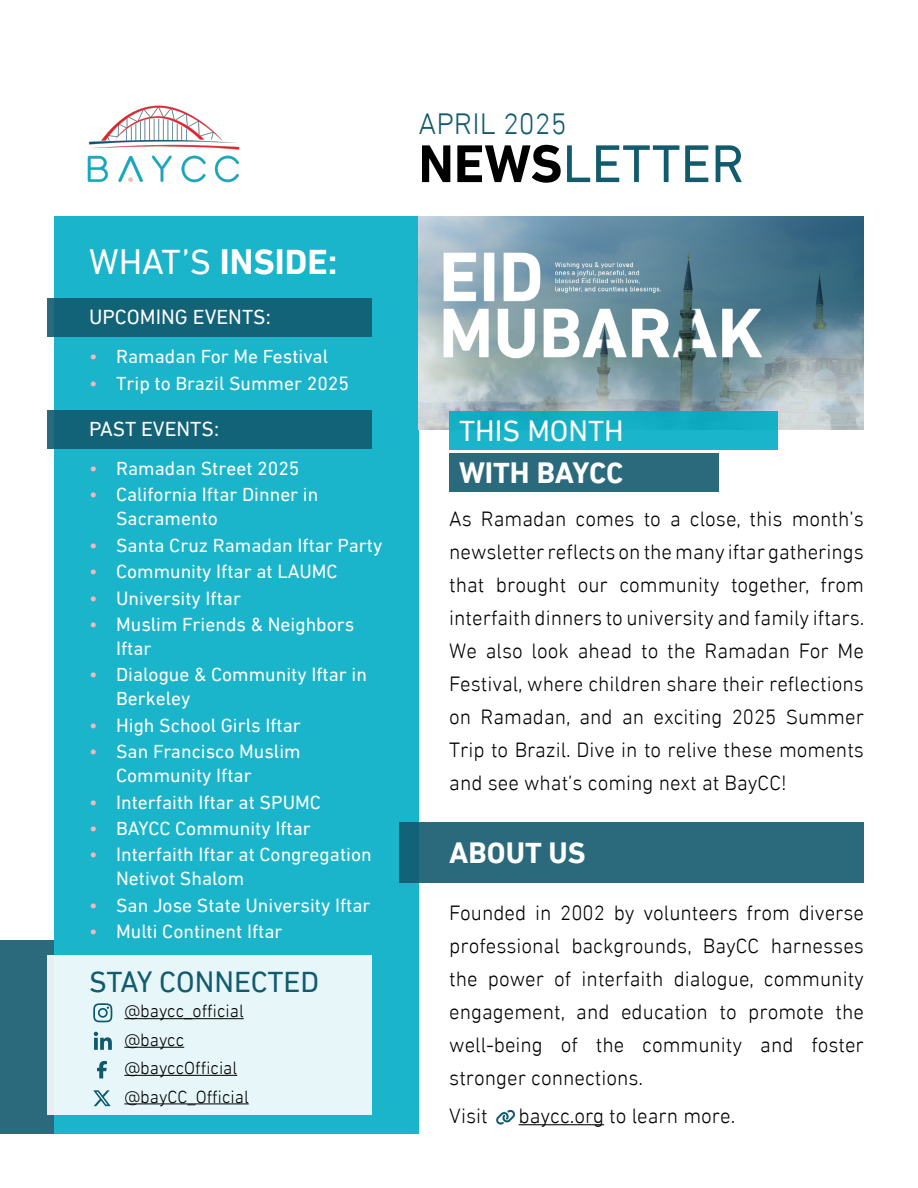
<style>
.page{position:relative;width:918px;height:1188px;background:#fff}
.page>*{position:absolute;margin:0;border:0;box-sizing:border-box;transform-origin:0 0}
.t1{font:54px "DIN Next LT Arabic";color:#125a6e}
.t2{font:700 36px "DIN Next LT Arabic";color:#fff}
.t3{font:700 30px "DIN Next LT Arabic";color:#fff}
.t4{font:30px "DIN Next LT Arabic";color:#125a6e}
.t5{font:30px "ntaqat";color:#125a6e}
.t6{font:30px "DIN Next LT Arabic";color:#fff}
.t7{font:21px/33px "ntaqat";color:#000;text-align:justify}
.t8{font:21px "DIN Next LT Arabic";color:#fff}
.t9{font:19.5px/24px "DIN Next LT Arabic";color:#fff}
.t10{font:18px/28.3px "ntaqat";color:#000}
.s1{font-weight:400}
.s2{color:#f8b6bd}
.s3{font-weight:700;color:#000}
</style>
<div class="page">
<div style="left:54px;top:216px;width:364px;height:918px;background:#1ab5ca"></div>
<img style="left:87px;top:105px;width:153px;height:78px">
<div style="left:400px;top:822px;width:464px;height:61px;background:#2a6a7c"></div>
<img style="left:418px;top:216px;width:446px;height:213px">
<div style="left:449px;top:411px;width:329px;height:39px;background:linear-gradient(to right,#15b1c6,#15b1c6)"></div>
<div style="left:449px;top:453px;width:270px;height:39px;background:#2a6a7c"></div>
<div style="left:48px;top:298px;width:324px;height:39px;background:#126377"></div>
<div style="left:48px;top:410px;width:324px;height:39px;background:#126377"></div>
<div style="left:0;top:940px;width:54px;height:194px;background:#2a6a7c"></div>
<div style="left:48px;top:955px;width:324px;height:160px;background:#e7f7f9"></div>
<svg style="left:496px;top:1110px;width:19px;height:15px"></svg>
<svg style="left:93px;top:1003px;width:19px;height:19px"></svg>
<hr style="left:124px;top:1018px;width:120px;height:1px;background:#000">
<hr style="left:124px;top:1047px;width:60px;height:1px;background:#000">
<svg style="left:97px;top:1061px;width:10px;height:17px"></svg>
<hr style="left:124px;top:1075px;width:113px;height:1px;background:#000">
<svg style="left:94px;top:1032px;width:18px;height:18px"></svg>
<svg style="left:93px;top:1090px;width:18px;height:16px"></svg>
<hr style="left:124px;top:1103px;width:125px;height:1px;background:#000">
<hr style="left:519px;top:1124px;width:85px;height:1px;background:#000">
<h2 class="t2" style="left:89px;top:240px;width:250px"><span class="s1">WHAT’S</span> INSIDE:</h2>
<p class="t8" style="left:89px;top:305px;width:183px">UPCOMING EVENTS:</p>
<p class="t9" style="left:89px;top:344px;width:241px"><span class="s2">•</span> Ramadan For Me Festival</p>
<p class="t9" style="left:89px;top:371px;width:261px"><span class="s2">•</span> Trip to Brazil Summer 2025</p>
<p class="t8" style="left:89px;top:417px;width:132px">PAST EVENTS:</p>
<p class="t9" style="left:89px;top:456px;width:212px"><span class="s2">•</span> Ramadan Street 2025</p>
<p class="t9" style="left:116px;top:483px;width:204px;text-indent:-27px"><span class="s2">•</span> California Iftar Dinner in<br>Sacramento</p>
<p class="t9" style="left:89px;top:533px;width:295px"><span class="s2">•</span> Santa Cruz Ramadan Iftar Party</p>
<p class="t9" style="left:89px;top:559px;width:250px"><span class="s2">•</span> Community Iftar at LAUMC</p>
<p class="t9" style="left:89px;top:586px;width:153px"><span class="s2">•</span> University Iftar</p>
<p class="t9" style="left:116px;top:612px;width:240px;text-indent:-27px"><span class="s2">•</span> Muslim Friends &amp; Neighbors<br>Iftar</p>
<p class="t9" style="left:116px;top:663px;width:252px;text-indent:-27px"><span class="s2">•</span> Dialogue &amp; Community Iftar in<br>Berkeley</p>
<p class="t9" style="left:89px;top:713px;width:213px"><span class="s2">•</span> High School Girls Iftar</p>
<p class="t9" style="left:116px;top:739px;width:186px;text-indent:-27px"><span class="s2">•</span> San Francisco Muslim<br>Community Iftar</p>
<p class="t9" style="left:89px;top:790px;width:233px"><span class="s2">•</span> Interfaith Iftar at SPUMC</p>
<p class="t9" style="left:89px;top:816px;width:223px"><span class="s2">•</span> BAYCC Community Iftar</p>
<p class="t9" style="left:116px;top:843px;width:257px;text-indent:-27px"><span class="s2">•</span> Interfaith Iftar at Congregation<br>Netivot Shalom</p>
<p class="t9" style="left:89px;top:893px;width:283px"><span class="s2">•</span> San Jose State University Iftar</p>
<p class="t9" style="left:89px;top:920px;width:195px"><span class="s2">•</span> Multi Continent Iftar</p>
<h3 class="t4" style="left:89px;top:965px;width:232px">STAY CONNECTED</h3>
<p class="t10" style="left:124px;top:997px;width:126px">@baycc_official @baycc @bayccOfficial @bayCC_Official</p>
<h3 class="t5" style="left:418px;top:106px;width:150px">APRIL 2025</h3>
<h1 class="t1" style="left:418px;top:132px;width:327px"><span class="s3">NEWS</span>LETTER</h1>
<h3 class="t6" style="left:459px;top:414px;width:166px">THIS MONTH</h3>
<h3 class="t3" style="left:459px;top:455px;width:166px">WITH BAYCC</h3>
<p class="t7" style="left:449px;top:503px;width:417px">As Ramadan comes to a close, this month’s newsletter reflects on the many iftar gatherings that brought our community together, from interfaith dinners to university and family iftars.<br>We also look ahead to the Ramadan For Me Festival, where children share their reflections on Ramadan, and an exciting 2025 Summer Trip to Brazil. Dive in to relive these moments and see what’s coming next at BayCC!</p>
<h3 class="t3" style="left:449px;top:835px;width:138px">ABOUT US</h3>
<p class="t7" style="left:449px;top:896px;width:416px">Founded in 2002 by volunteers from diverse professional backgrounds, BayCC harnesses the power of interfaith dialogue, community engagement, and education to promote the well-being of the community and foster stronger connections.</p>
<p class="t7" style="left:449px;top:1099px;width:40px">Visit</p>
<p class="t7" style="left:519px;top:1099px;width:218px">baycc.org to learn more.</p>
</div>
